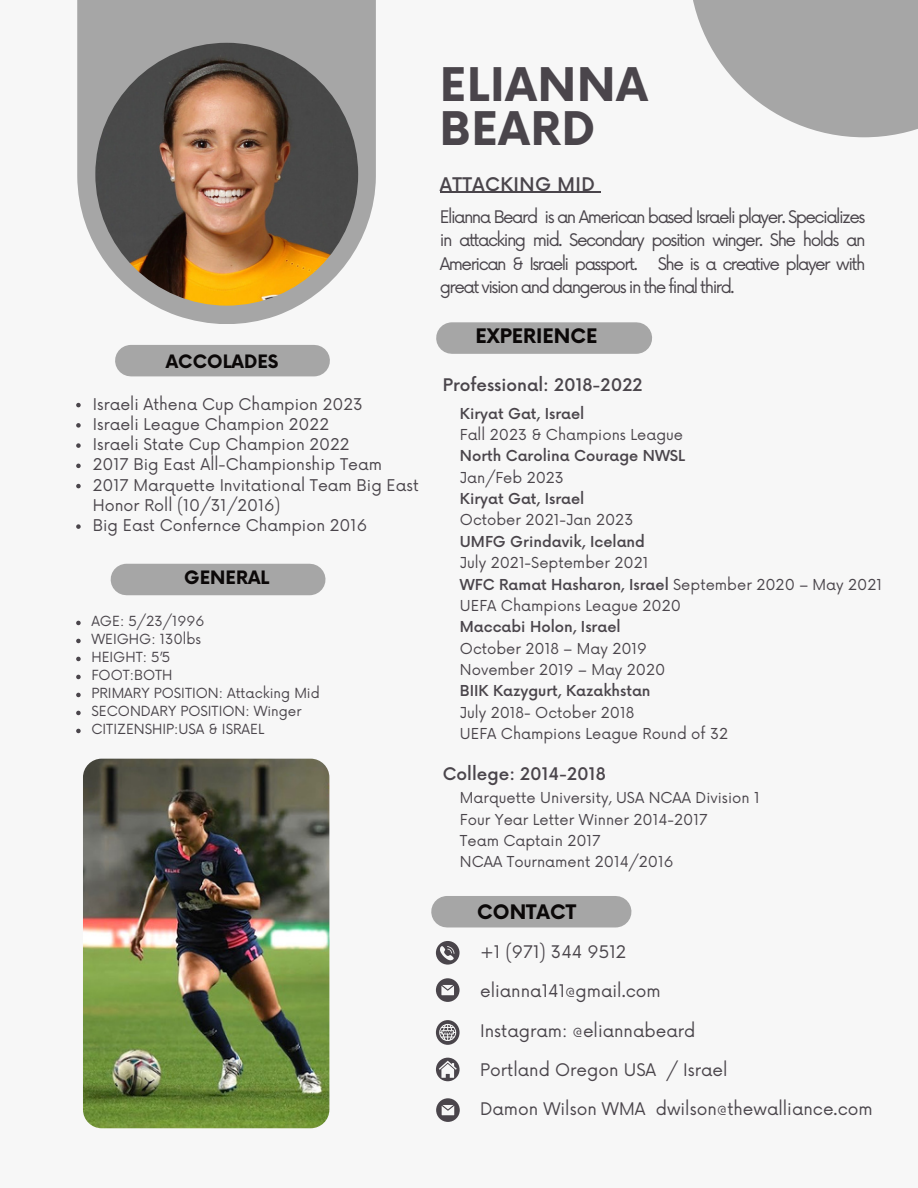
<style>
.page{position:relative;width:918px;height:1188px;background:#f7f7f7}
.page>*{position:absolute;margin:0;border:0;box-sizing:border-box;transform-origin:0 0}
.t1{font:700 45.15px "Now";letter-spacing:.02em;color:#4a454b}
.t2{font:700 19.5px "Now";color:#0b0808}
.t3{font:500 18.3px "Now";letter-spacing:.025em;color:#4a454b}
.t4{font:700 18px "Now";color:#0b0808}
.t5{font:16.95px/23.7px "Now";color:#4a454b;text-align:justify}
.t6{font:500 16.95px "Now";color:#4a454b}
.t7{font:15.75px/20.2px "Now";color:#4a454b}
.t8{font:14.7px "Now";color:#4a454b}
.t9{font:500 14.7px "Now";color:#4a454b}
.t10{font:13.65px "Now";color:#4a454b}
.s1{font-weight:400}
</style>
<div class="page">
<div style="left:131px;top:345px;width:183px;height:31px;background:#a6a6a6"></div>
<svg style="left:436px;top:941px;width:24px;height:24px"></svg>
<svg style="left:436px;top:1020px;width:24px;height:25px"></svg>
<svg style="left:436px;top:978px;width:24px;height:24px"></svg>
<div style="left:436px;top:1058px;width:24px;height:23px;background:#4a454b;border-radius:50%"></div>
<svg style="left:439px;top:1061px;width:18px;height:17px"></svg>
<div style="left:452px;top:322px;width:184px;height:32px;background:#a6a6a6"></div>
<div style="left:447px;top:896px;width:169px;height:31px;background:#a6a6a6"></div>
<svg style="left:77px;top:0;width:299px;height:324px;fill:#a6a6a6"></svg>
<img style="left:95px;top:43px;width:263px;height:263px;border-radius:50%">
<svg style="left:693px;top:0;width:225px;height:137px;fill:#a6a6a6"></svg>
<div style="left:126px;top:564px;width:184px;height:31px;background:#a6a6a6"></div>
<img style="left:83px;top:759px;width:246px;height:369px;border-radius:19px">
<svg style="left:76px;top:403px;width:5px;height:4px"></svg>
<svg style="left:76px;top:423px;width:5px;height:5px"></svg>
<svg style="left:76px;top:443px;width:5px;height:5px"></svg>
<svg style="left:76px;top:464px;width:5px;height:4px"></svg>
<svg style="left:76px;top:484px;width:5px;height:4px"></svg>
<svg style="left:76px;top:524px;width:5px;height:5px"></svg>
<hr style="left:440px;top:192px;width:155px;height:1px;background:#4a454b">
<svg style="left:76px;top:621px;width:5px;height:4px"></svg>
<svg style="left:76px;top:639px;width:5px;height:4px"></svg>
<svg style="left:76px;top:657px;width:5px;height:4px"></svg>
<svg style="left:76px;top:675px;width:5px;height:4px"></svg>
<svg style="left:76px;top:693px;width:5px;height:4px"></svg>
<svg style="left:76px;top:711px;width:5px;height:4px"></svg>
<svg style="left:76px;top:729px;width:5px;height:4px"></svg>
<svg style="left:436px;top:1098px;width:24px;height:24px"></svg>
<p class="t4" style="left:166px;top:352px;width:114px">ACCOLADES</p>
<p class="t7" style="left:93px;top:395px;width:271px">Israeli Athena Cup Champion 2023</p>
<p class="t7" style="left:93px;top:415px;width:238px">Israeli League Champion 2022</p>
<p class="t7" style="left:93px;top:435px;width:258px">Israeli State Cup Champion 2022</p>
<p class="t7" style="left:93px;top:455px;width:291px">2017 Big East All-Championship Team</p>
<p class="t7" style="left:93px;top:476px;width:327px">2017 Marquette Invitational Team Big East<br>Honor Roll (10/31/2016)</p>
<p class="t7" style="left:93px;top:516px;width:276px">Big East Confernce Champion 2016</p>
<p class="t4" style="left:184px;top:568px;width:87px">GENERAL</p>
<p class="t10" style="left:91px;top:614px;width:114px">AGE: 5/23/1996</p>
<p class="t10" style="left:91px;top:632px;width:111px">WEIGHG: 130lbs</p>
<p class="t10" style="left:91px;top:650px;width:81px">HEIGHT: 5’5</p>
<p class="t10" style="left:91px;top:668px;width:83px">FOOT:BOTH</p>
<p class="t10" style="left:91px;top:686px;width:230px">PRIMARY POSITION: Attacking Mid</p>
<p class="t10" style="left:91px;top:704px;width:212px">SECONDARY POSITION: Winger</p>
<p class="t10" style="left:91px;top:722px;width:174px">CITIZENSHIP:USA &amp; ISRAEL</p>
<p class="t1" style="left:440px;top:60px;width:209px">ELIANNA</p>
<p class="t1" style="left:440px;top:104px;width:157px">BEARD</p>
<p class="t3" style="left:440px;top:174px;width:157px">ATTACKING MID</p>
<p class="t5" style="left:440px;top:205px;width:427px">Elianna Beard is an American based Israeli player. Specializes in attacking mid. Secondary position winger. She holds an American &amp; Israeli passport. She is a creative player with great vision and dangerous in the final third.</p>
<p class="t2" style="left:475px;top:326px;width:124px">EXPERIENCE</p>
<p class="t6" style="left:443px;top:376px;width:201px">Professional: 2018-2022</p>
<p class="t9" style="left:460px;top:405px;width:126px">Kiryat Gat, Israel</p>
<p class="t8" style="left:460px;top:426px;width:225px">Fall 2023 &amp; Champions League</p>
<p class="t9" style="left:460px;top:448px;width:227px">North Carolina Courage NWSL</p>
<p class="t8" style="left:460px;top:469px;width:106px">Jan/Feb 2023</p>
<p class="t9" style="left:460px;top:491px;width:126px">Kiryat Gat, Israel</p>
<p class="t8" style="left:460px;top:512px;width:175px">October 2021-Jan 2023</p>
<p class="t9" style="left:460px;top:534px;width:187px">UMFG Grindavik, Iceland</p>
<p class="t8" style="left:460px;top:555px;width:190px">July 2021-September 2021</p>
<p class="t9" style="left:460px;top:576px;width:424px">WFC Ramat Hasharon, Israel <span class="s1">September 2020 – May 2021</span></p>
<p class="t8" style="left:460px;top:597px;width:223px">UEFA Champions League 2020</p>
<p class="t9" style="left:460px;top:619px;width:162px">Maccabi Holon, Israel</p>
<p class="t8" style="left:460px;top:640px;width:189px">October 2018 – May 2019</p>
<p class="t8" style="left:460px;top:662px;width:207px">November 2019 – May 2020</p>
<p class="t9" style="left:460px;top:683px;width:192px">BIIK Kazygurt, Kazakhstan</p>
<p class="t8" style="left:460px;top:704px;width:176px">July 2018- October 2018</p>
<p class="t8" style="left:460px;top:726px;width:270px">UEFA Champions League Round of 32</p>
<p class="t6" style="left:443px;top:764px;width:165px">College: 2014-2018</p>
<p class="t8" style="left:460px;top:790px;width:301px">Marquette University, USA NCAA Division 1</p>
<p class="t8" style="left:460px;top:811px;width:249px">Four Year Letter Winner 2014-2017</p>
<p class="t8" style="left:460px;top:833px;width:142px">Team Captain 2017</p>
<p class="t8" style="left:460px;top:854px;width:215px">NCAA Tournament 2014/2016</p>
<p class="t2" style="left:477px;top:901px;width:100px">CONTACT</p>
<p class="t5" style="left:480px;top:941px;width:148px">+1 (971) 344 9512</p>
<p class="t5" style="left:480px;top:980px;width:182px">elianna141@gmail.com</p>
<p class="t5" style="left:480px;top:1019px;width:217px">Instagram: @eliannabeard</p>
<p class="t5" style="left:480px;top:1059px;width:249px">Portland Oregon USA / Israel</p>
<p class="t5" style="left:480px;top:1098px;width:394px">Damon Wilson WMA dwilson@thewalliance.com</p>
</div>
